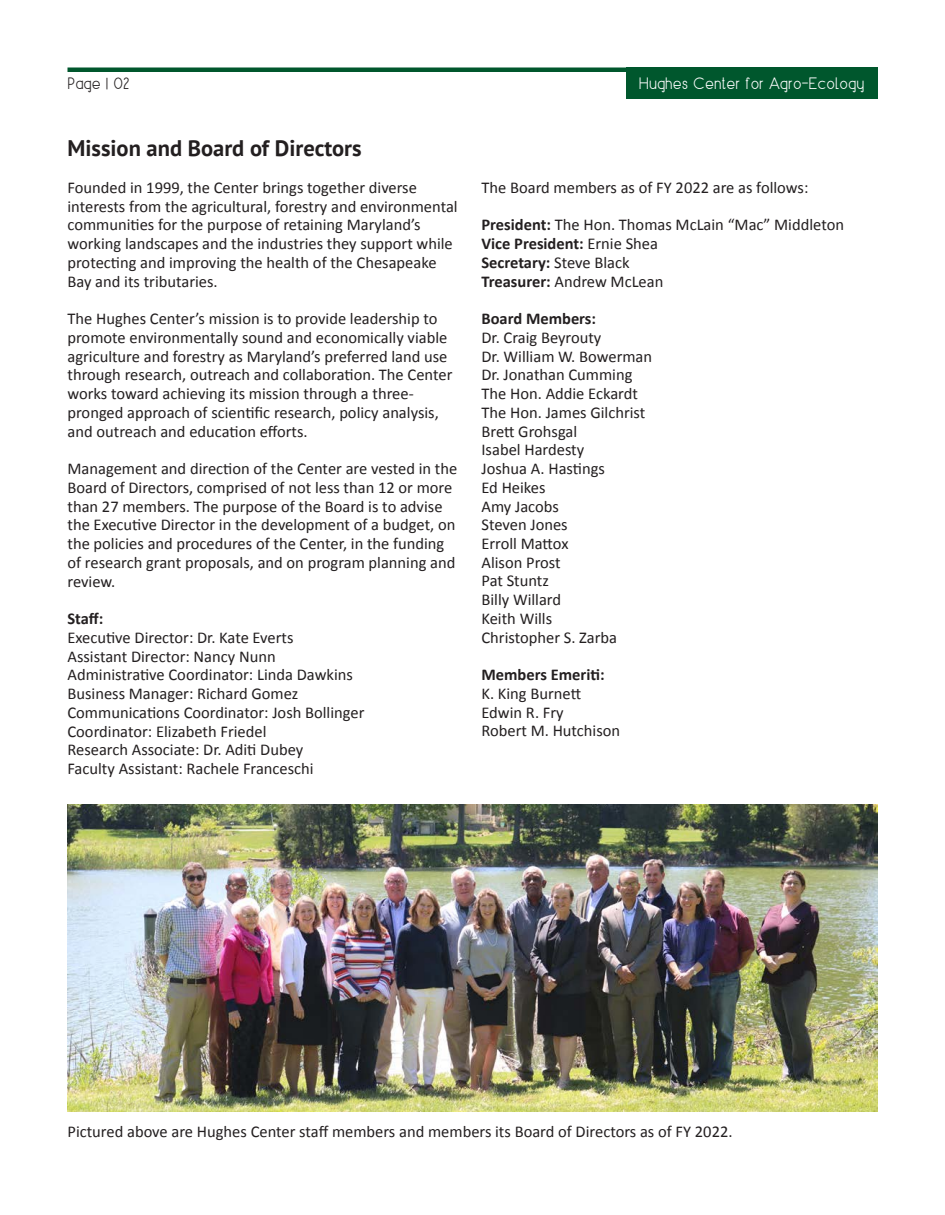
<style>
.page{position:relative;width:945px;height:1215px;background:#fff}
.page>*{position:absolute;margin:0;border:0;box-sizing:border-box;transform-origin:0 0}
.t1{font:700 22.5px "PT Sans";color:#231f20}
.t2{font:16.5px/18.8px "Calibri";color:#231f20}
.t3{font:700 16.5px "Calibri";color:#231f20}
.t4{font:16.5px "Air Space";color:#fff}
.t5{font:16.5px "Air Space";color:#231f20}
.s1{font-weight:700}
.s2{font-weight:400}
</style>
<div class="page">
<img style="left:68px;top:804px;width:810px;height:308px">
<hr style="left:68px;top:68px;width:810px;height:4px;background:#00572d">
<div style="left:626px;top:67px;width:252px;height:32px;background:#00572d"></div>
<p class="t5" style="left:67px;top:72px;width:64px">Page | 02</p>
<p class="t4" style="left:639px;top:72px;width:227px">Hughes Center for Agro-Ecology</p>
<p class="t1" style="left:68px;top:133px;width:296px">Mission and Board of Directors</p>
<p class="t2" style="left:68px;top:177px;width:392px">Founded in 1999, the Center brings together diverse interests from the agricultural, forestry and environmental communities for the purpose of retaining Maryland’s working landscapes and the industries they support while protecting and improving the health of the Chesapeake Bay and its tributaries.</p>
<p class="t2" style="left:68px;top:309px;width:386px">The Hughes Center’s mission is to provide leadership to promote environmentally sound and economically viable agriculture and forestry as Maryland’s preferred land use through research, outreach and collaboration. The Center works toward achieving its mission through a three&shy;pronged approach of scientific research, policy analysis, and outreach and education efforts.</p>
<p class="t2" style="left:68px;top:459px;width:391px">Management and direction of the Center are vested in the Board of Directors, comprised of not less than 12 or more than 27 members. The purpose of the Board is to advise the Executive Director in the development of a budget, on the policies and procedures of the Center, in the funding of research grant proposals, and on program planning and review.</p>
<p class="t3" style="left:68px;top:608px;width:37px">Staff:</p>
<p class="t2" style="left:68px;top:627px;width:228px">Executive Director: Dr. Kate Everts</p>
<p class="t2" style="left:68px;top:646px;width:210px">Assistant Director: Nancy Nunn</p>
<p class="t2" style="left:68px;top:665px;width:287px">Administrative Coordinator: Linda Dawkins</p>
<p class="t2" style="left:68px;top:683px;width:232px">Business Manager: Richard Gomez</p>
<p class="t2" style="left:68px;top:702px;width:299px">Communications Coordinator: Josh Bollinger</p>
<p class="t2" style="left:68px;top:721px;width:201px">Coordinator: Elizabeth Friedel</p>
<p class="t2" style="left:68px;top:740px;width:237px">Research Associate: Dr. Aditi Dubey</p>
<p class="t2" style="left:68px;top:758px;width:248px">Faculty Assistant: Rachele Franceschi</p>
<p class="t2" style="left:482px;top:177px;width:328px">The Board members as of FY 2022 are as follows:</p>
<p class="t2" style="left:482px;top:215px;width:364px"><span class="s1">President:</span> The Hon. Thomas McLain “Mac” Middleton</p>
<p class="t3" style="left:482px;top:233px;width:178px">Vice President: <span class="s2">Ernie Shea</span></p>
<p class="t3" style="left:482px;top:252px;width:150px">Secretary: <span class="s2">Steve Black</span></p>
<p class="t2" style="left:482px;top:271px;width:183px"><span class="s1">Treasurer:</span> Andrew McLean</p>
<p class="t3" style="left:482px;top:308px;width:116px">Board Members:</p>
<p class="t2" style="left:482px;top:327px;width:121px">Dr. Craig Beyrouty</p>
<p class="t2" style="left:482px;top:346px;width:172px">Dr. William W. Bowerman</p>
<p class="t2" style="left:482px;top:365px;width:153px">Dr. Jonathan Cumming</p>
<p class="t2" style="left:482px;top:383px;width:158px">The Hon. Addie Eckardt</p>
<p class="t2" style="left:482px;top:402px;width:165px">The Hon. James Gilchrist</p>
<p class="t2" style="left:482px;top:421px;width:97px">Brett Grohsgal</p>
<p class="t2" style="left:482px;top:440px;width:104px">Isabel Hardesty</p>
<p class="t2" style="left:482px;top:458px;width:125px">Joshua A. Hastings</p>
<p class="t2" style="left:482px;top:477px;width:66px">Ed Heikes</p>
<p class="t2" style="left:482px;top:496px;width:79px">Amy Jacobs</p>
<p class="t2" style="left:482px;top:515px;width:88px">Steven Jones</p>
<p class="t2" style="left:482px;top:533px;width:88px">Erroll Mattox</p>
<p class="t2" style="left:482px;top:552px;width:81px">Alison Prost</p>
<p class="t2" style="left:482px;top:571px;width:69px">Pat Stuntz</p>
<p class="t2" style="left:482px;top:590px;width:81px">Billy Willard</p>
<p class="t2" style="left:482px;top:608px;width:72px">Keith Wills</p>
<p class="t2" style="left:482px;top:627px;width:137px">Christopher S. Zarba</p>
<p class="t3" style="left:482px;top:665px;width:125px">Members Emeriti:</p>
<p class="t2" style="left:482px;top:683px;width:101px">K. King Burnett</p>
<p class="t2" style="left:482px;top:702px;width:84px">Edwin R. Fry</p>
<p class="t2" style="left:482px;top:721px;width:140px">Robert M. Hutchison</p>
<p class="t2" style="left:67px;top:1122px;width:667px">Pictured above are Hughes Center staff members and members its Board of Directors as of FY 2022.</p>
</div>
